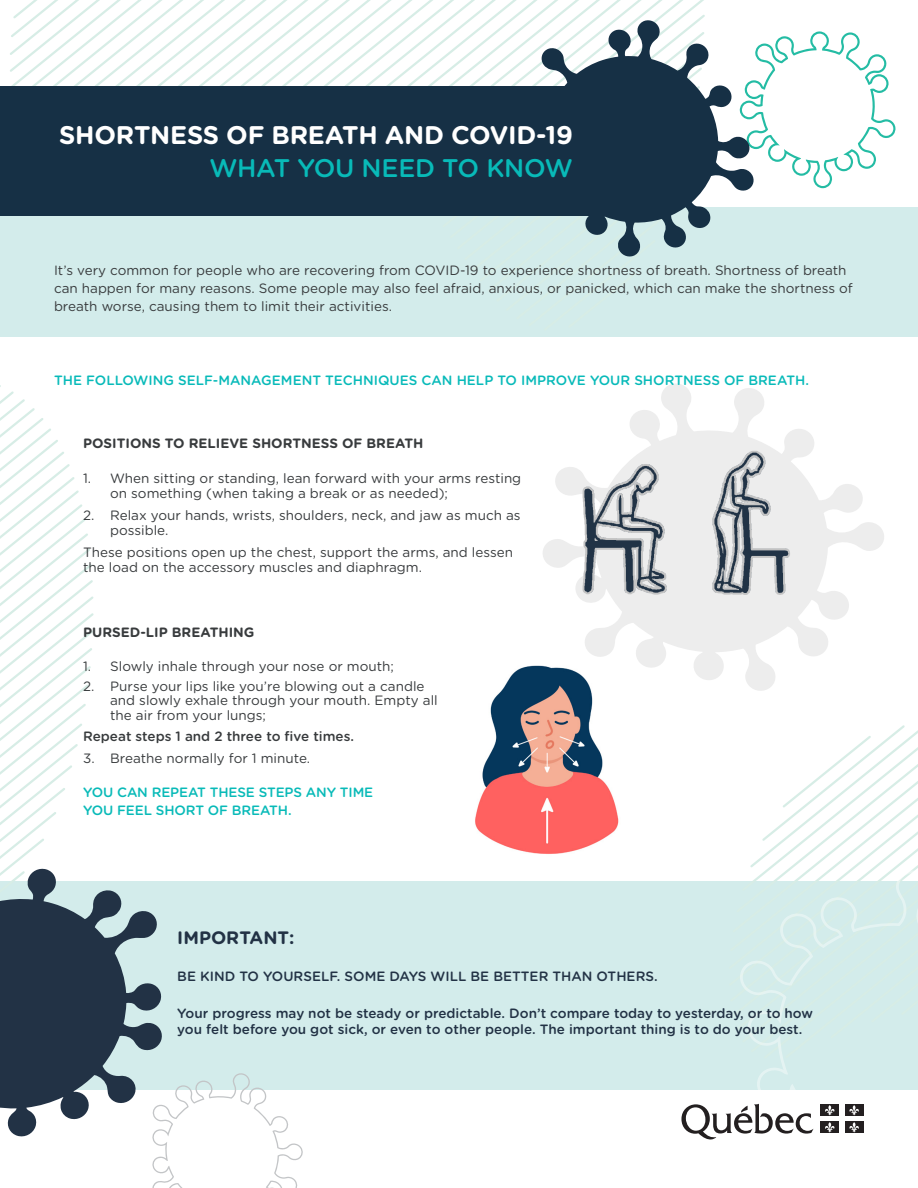
<style>
.page{position:relative;width:918px;height:1188px;background:#fff}
.page>*{position:absolute;margin:0;border:0;box-sizing:border-box;transform-origin:0 0}
.Texte_courant{font:700 25.5px/33px "Gotham Rounded";letter-spacing:-.01em;color:#fff;text-align:right}
.Texte_courant-2{font:700 18px "Gotham Rounded";color:#223245}
.Texte_courant-3{font:13.5px/15px "Gotham Rounded";color:#383b3d}
.Texte_courant-4{font:500 13.5px/16.5px "Gotham Rounded";color:#223245}
.Texte_courant-5{font:500 13.5px "Gotham Rounded";color:#08bab9}
.Texte_courant-6{font:700 13.5px "Gotham Rounded";color:#383b3d}
.t1{font:500 13.5px/18px "Gotham Rounded";letter-spacing:-.01em;color:#08bab8}
.Texte_courant-7{font:500 13.5px "Gotham Rounded";color:#383b3d}
.s1{font-weight:500;color:#08bab8}
</style>
<div class="page">
<div style="left:0;top:207px;width:918px;height:129px;background:#d3eceb"></div>
<div style="left:0;top:881px;width:918px;height:208px;background:#d3eceb"></div>
<svg style="left:8px;top:0;width:697px;height:216px"></svg>
<svg style="left:0;top:385px;width:94px;height:473px"></svg>
<svg style="left:727px;top:725px;width:191px;height:365px"></svg>
<svg style="left:755px;top:31px;width:141px;height:157px"></svg>
<svg style="left:512px;top:19px;width:243px;height:238px"></svg>
<div style="left:0;top:86px;width:600px;height:129px;background:#163045"></div>
<img style="left:475px;top:665px;width:144px;height:189px">
<svg style="left:541px;top:384px;width:343px;height:309px"></svg>
<svg style="left:738px;top:869px;width:180px;height:261px"></svg>
<img style="left:558px;top:440px;width:274px;height:189px">
<svg style="left:0;top:858px;width:162px;height:279px;fill:#223245"></svg>
<svg style="left:151px;top:1073px;width:153px;height:115px"></svg>
<svg style="left:681px;top:1104px;width:132px;height:36px"></svg>
<div style="left:820px;top:1104px;width:19px;height:12px;background:#231f20"></div>
<svg style="left:825px;top:1105px;width:10px;height:10px"></svg>
<div style="left:845px;top:1104px;width:19px;height:12px;background:#231f20"></div>
<svg style="left:849px;top:1105px;width:10px;height:10px"></svg>
<div style="left:820px;top:1121px;width:19px;height:12px;background:#231f20"></div>
<svg style="left:825px;top:1122px;width:10px;height:10px"></svg>
<div style="left:845px;top:1121px;width:19px;height:12px;background:#231f20"></div>
<svg style="left:849px;top:1122px;width:10px;height:10px"></svg>
<p class="Texte_courant" style="left:59px;top:118px;width:515px">SHORTNESS OF BREATH AND COVID-19<br><span class="s1">WHAT YOU NEED TO KNOW</span></p>
<p class="Texte_courant-3" style="left:54px;top:261px;width:800px;line-height:18px">It’s very common for people who are recovering from COVID-19 to experience shortness of breath. Shortness of breath can happen for many reasons. Some people may also feel afraid, anxious, or panicked, which can make the shortness of breath worse, causing them to limit their activities.</p>
<p class="Texte_courant-5" style="left:54px;top:370px;width:757px">THE FOLLOWING SELF-MANAGEMENT TECHNIQUES CAN HELP TO IMPROVE YOUR SHORTNESS OF BREATH.</p>
<p class="Texte_courant-6" style="left:83px;top:434px;width:342px">POSITIONS TO RELIEVE SHORTNESS OF BREATH</p>
<p class="Texte_courant-3" style="left:110px;top:471px;width:413px;text-indent:-27px">1. When sitting or standing, lean forward with your arms resting on something (when taking a break or as needed);</p>
<p class="Texte_courant-3" style="left:110px;top:507px;width:412px;text-indent:-27px">2. Relax your hands, wrists, shoulders, neck, and jaw as much as possible.</p>
<p class="Texte_courant-3" style="left:83px;top:544px;width:431px">These positions open up the chest, support the arms, and lessen the load on the accessory muscles and diaphragm.</p>
<p class="Texte_courant-6" style="left:83px;top:623px;width:173px">PURSED-LIP BREATHING</p>
<p class="Texte_courant-3" style="left:83px;top:658px;width:312px">1. Slowly inhale through your nose or mouth;</p>
<p class="Texte_courant-3" style="left:110px;top:679px;width:329px;line-height:13.5px;text-indent:-27px">2. Purse your lips like you’re blowing out a candle and slowly exhale through your mouth. Empty all</p>
<p class="Texte_courant-3" style="left:110px;top:707px;width:157px">the air from your lungs;</p>
<p class="Texte_courant-7" style="left:83px;top:727px;width:273px">Repeat steps 1 and 2 three to five times.</p>
<p class="Texte_courant-3" style="left:83px;top:750px;width:229px">3. Breathe normally for 1 minute.</p>
<p class="t1" style="left:83px;top:783px;width:292px">YOU CAN REPEAT THESE STEPS ANY TIME<br>YOU FEEL SHORT OF BREATH.</p>
<p class="Texte_courant-2" style="left:177px;top:925px;width:119px">IMPORTANT:</p>
<p class="Texte_courant-4" style="left:177px;top:968px;width:482px">BE KIND TO YOURSELF. SOME DAYS WILL BE BETTER THAN OTHERS.</p>
<p class="Texte_courant-4" style="left:177px;top:1004px;width:637px">Your progress may not be steady or predictable. Don’t compare today to yesterday, or to how you felt before you got sick, or even to other people. The important thing is to do your best.</p>
</div>
